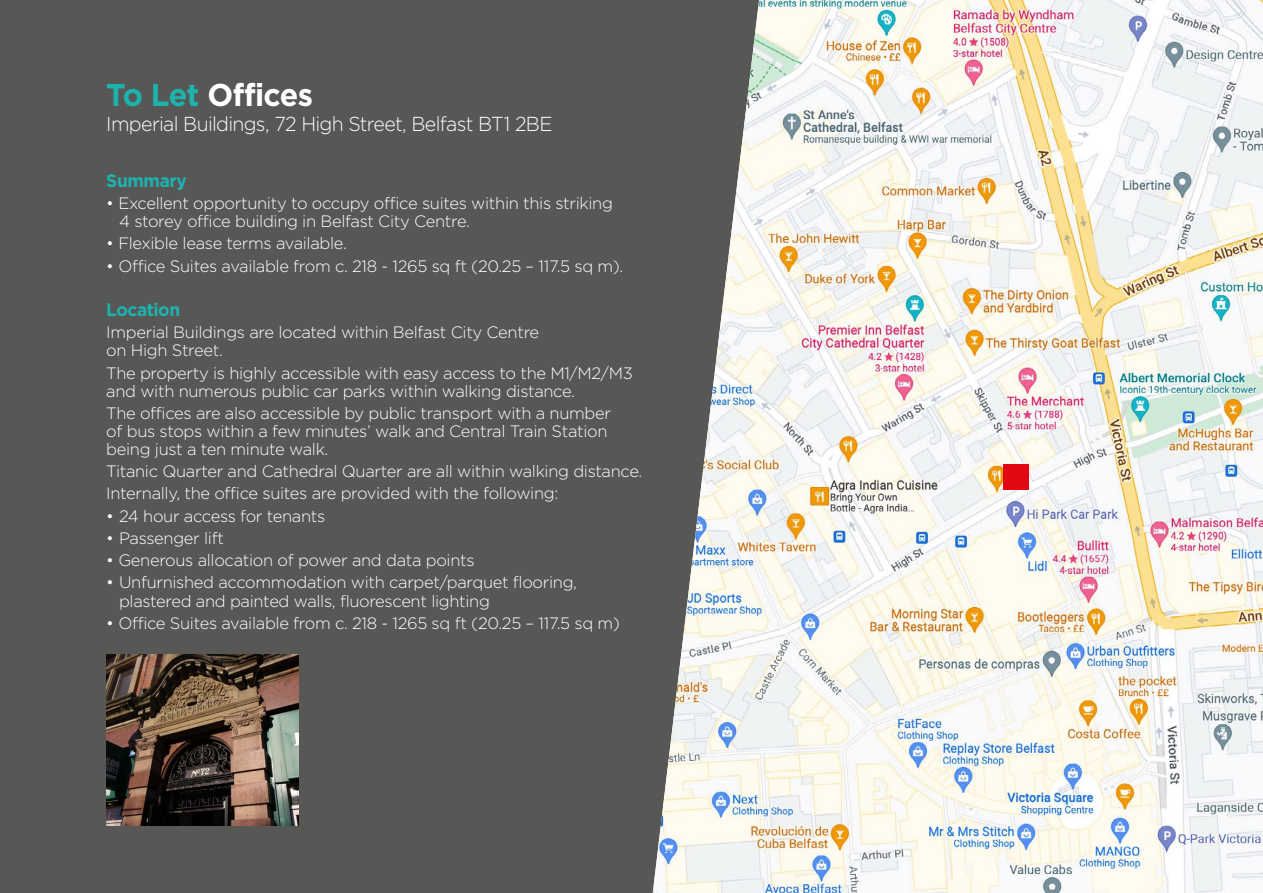
<style>
.page{position:relative;width:1263px;height:893px;background:#575756}
.page>*{position:absolute;margin:0;border:0;box-sizing:border-box;transform-origin:0 0}
.t1{font:700 31.5px "Gotham";letter-spacing:-.025em;color:#fff;scale:.96 1}
.t2{font:300 20.25px "Gotham";letter-spacing:-.035em;color:#fff}
.t3{font:700 18px "Gotham";letter-spacing:-.025em;color:#1db3ae;scale:.96 1}
.t4{font:300 16.5px/18px "Gotham";letter-spacing:-.02em;color:#fff}
.s1{color:#1db3ae}
</style>
<div class="page">
<img style="left:653px;top:0;width:610px;height:893px">
<div style="left:1003px;top:464px;width:26px;height:25px;background:#e30613"></div>
<img style="left:106px;top:654px;width:192px;height:171px">
<h1 class="t1" style="left:106px;top:77px;width:217px"><span class="s1">To Let</span> Offices</h1>
<p class="t2" style="left:106px;top:113px;width:448px">Imperial Buildings, 72 High Street, Belfast BT1 2BE</p>
<p class="t3" style="left:106px;top:170px;width:86px">Summary</p>
<p class="t4" style="left:119px;top:194px;width:495px;text-indent:-13px">• Excellent opportunity to occupy office suites within this striking<br>4 storey office building in Belfast City Centre.</p>
<p class="t4" style="left:106px;top:234px;width:242px">• Flexible lease terms available.</p>
<p class="t4" style="left:106px;top:257px;width:519px">• Office Suites available from c. 218 - 1265 sq ft (20.25 – 117.5 sq m).</p>
<p class="t3" style="left:106px;top:299px;width:79px">Location</p>
<p class="t4" style="left:106px;top:323px;width:434px">Imperial Buildings are located within Belfast City Centre on High Street.</p>
<p class="t4" style="left:106px;top:364px;width:528px">The property is highly accessible with easy access to the M1/M2/M3 and with numerous public car parks within walking distance.</p>
<p class="t4" style="left:106px;top:404px;width:506px">The offices are also accessible by public transport with a number of bus stops within a few minutes’ walk and Central Train Station being just a ten minute walk.</p>
<p class="t4" style="left:106px;top:460px;width:537px;line-height:22.2px">Titanic Quarter and Cathedral Quarter are all within walking distance.<br>Internally, the office suites are provided with the following:</p>
<p class="t4" style="left:106px;top:507px;width:221px">• 24 hour access for tenants</p>
<p class="t4" style="left:106px;top:529px;width:119px">• Passenger lift</p>
<p class="t4" style="left:106px;top:551px;width:370px">• Generous allocation of power and data points</p>
<p class="t4" style="left:119px;top:573px;width:459px;text-indent:-13px">• Unfurnished accommodation with carpet/parquet flooring, plastered and painted walls, fluorescent lighting</p>
<p class="t4" style="left:106px;top:614px;width:515px">• Office Suites available from c. 218 - 1265 sq ft (20.25 – 117.5 sq m)</p>
</div>
